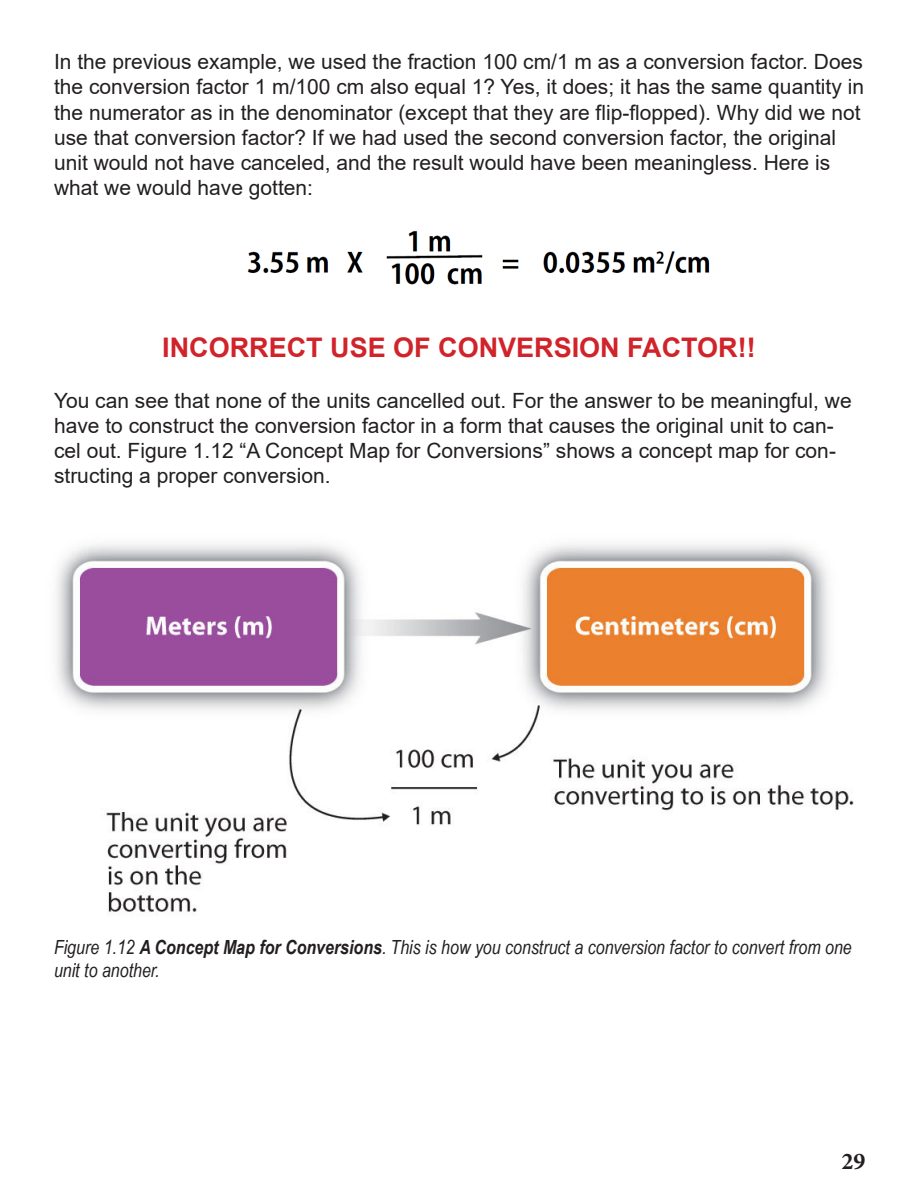
<style>
.page{position:relative;width:918px;height:1188px;background:#fff}
.page>*{position:absolute;margin:0;border:0;box-sizing:border-box;transform-origin:0 0}
.Body_Text{font:700 27px "Arial";color:#d1232a}
.t1{font:700 24px "Minion Pro";color:#231f20}
.Body_Text-2{font:21px/25.2px "Arial";color:#231f20}
.Figure_Captions{font:italic 19.5px/23.4px "Arial Narrow";color:#231f20}
.s1{font-weight:700}
</style>
<div class="page">
<img style="left:247px;top:230px;width:463px;height:55px">
<img style="left:56px;top:544px;width:798px;height:371px">
<p class="Body_Text-2" style="left:54px;top:49px;width:812px">In the previous example, we used the fraction 100 cm/1 m as a conversion factor. Does the conversion factor 1 m/100 cm also equal 1? Yes, it does; it has the same quantity in the numerator as in the denominator (except that they are flip-flopped). Why did we not use that conversion factor? If we had used the second conversion factor, the original unit would not have canceled, and the result would have been meaningless. Here is what we would have gotten:</p>
<p class="Body_Text" style="left:162px;top:329px;width:595px">INCORRECT USE OF CONVERSION FACTOR!!</p>
<p class="Body_Text-2" style="left:54px;top:388px;width:799px">You can see that none of the units cancelled out. For the answer to be meaningful, we have to construct the conversion factor in a form that causes the original unit to can&shy;cel out. Figure 1.12 “A Concept Map for Conversions” shows a concept map for con&shy;structing a proper conversion.</p>
<p class="Figure_Captions" style="left:54px;top:935px;width:799px">Figure 1.12 <span class="s1">A Concept Map for Conversions</span>. This is how you construct a conversion factor to convert from one unit to another.</p>
<p class="t1" style="left:842px;top:1145px;width:25px">29</p>
</div>
